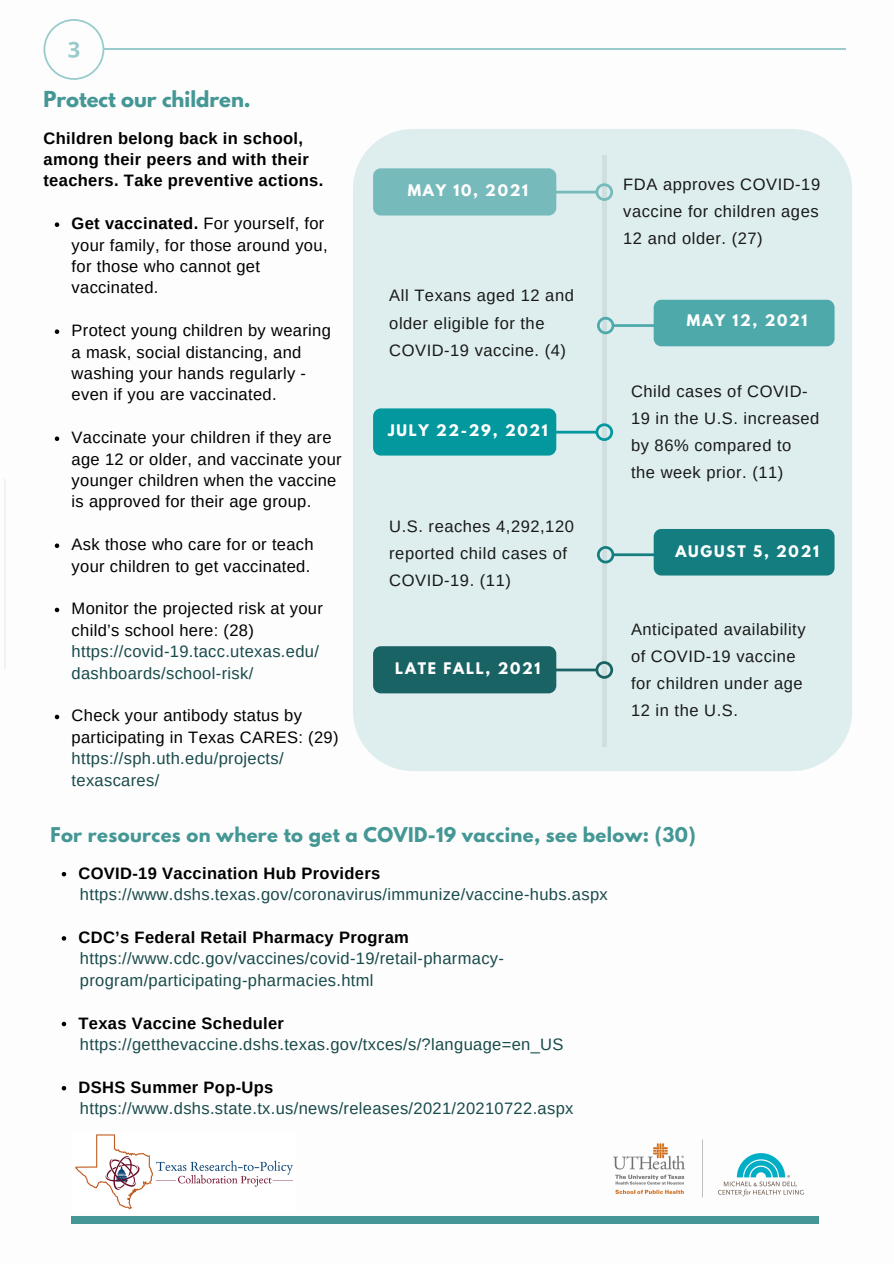
<style>
.page{position:relative;width:894px;height:1264px;background:#fff}
.page>*{position:absolute;margin:0;border:0;box-sizing:border-box;transform-origin:0 0}
.t1{font:700 19.5px "League Spartan";color:#449795}
.t2{font:700 18px "League Spartan";letter-spacing:.02em;color:#449795}
.t3{font:16.5px/21.5px "Arimo";letter-spacing:.02em;color:#000}
.t4{font:16.5px/21.5px "Arimo";letter-spacing:.02em;color:#194a4b}
.t5{font:16.5px/27px "Arimo";letter-spacing:.03em;color:#191919}
.t6{font:700 16.5px/21.5px "Arimo";letter-spacing:.02em;color:#000}
.t7{font:700 14.1px "League Spartan";letter-spacing:.12em;color:#fff}
.s1{font-weight:700}
.s2{color:#000}
.s3{color:#194a4b}
</style>
<div class="page">
<hr style="left:103px;top:48px;width:742px;height:1px;background:#9acbcc">
<svg style="left:43px;top:19px;width:61px;height:61px"></svg>
<svg style="left:55px;top:222px;width:4px;height:5px"></svg>
<svg style="left:55px;top:329px;width:4px;height:5px"></svg>
<svg style="left:55px;top:436px;width:4px;height:5px"></svg>
<svg style="left:55px;top:543px;width:4px;height:5px"></svg>
<svg style="left:55px;top:607px;width:4px;height:5px"></svg>
<svg style="left:55px;top:714px;width:4px;height:5px"></svg>
<svg style="left:62px;top:872px;width:4px;height:4px"></svg>
<svg style="left:62px;top:936px;width:4px;height:4px"></svg>
<svg style="left:62px;top:1021px;width:4px;height:5px"></svg>
<svg style="left:62px;top:1086px;width:4px;height:4px"></svg>
<hr style="left:4px;top:479px;width:1px;height:189px;background:#191919">
<div style="left:71px;top:1216px;width:747px;height:7px;background:#449795"></div>
<img style="left:613px;top:1139px;width:191px;height:59px">
<img style="left:75px;top:1134px;width:219px;height:76px">
<div style="left:353px;top:129px;width:498px;height:642px;background:#deeeee;border-radius:60px"></div>
<div style="left:602px;top:155px;width:5px;height:591px;background:#cfdede"></div>
<svg style="left:597px;top:317px;width:56px;height:17px"></svg>
<div style="left:653px;top:300px;width:181px;height:46px;background:#4ea9ab;border-radius:8px"></div>
<svg style="left:556px;top:661px;width:57px;height:17px"></svg>
<div style="left:373px;top:646px;width:183px;height:47px;background:#196365;border-radius:8px"></div>
<svg style="left:556px;top:183px;width:57px;height:18px"></svg>
<div style="left:373px;top:168px;width:183px;height:47px;background:#76babb;border-radius:8px"></div>
<svg style="left:556px;top:423px;width:57px;height:18px"></svg>
<div style="left:373px;top:408px;width:183px;height:47px;background:#03989e;border-radius:8px"></div>
<svg style="left:597px;top:546px;width:56px;height:17px"></svg>
<div style="left:653px;top:529px;width:181px;height:46px;background:#147d7f;border-radius:8px"></div>
<p class="t1" style="left:43px;top:89px;width:209px">Protect our children.</p>
<p class="t6" style="left:43px;top:127px;width:281px">Children belong back in school, among their peers and with their teachers. Take preventive actions.</p>
<p class="t3" style="left:72px;top:213px;width:257px"><span class="s1">Get vaccinated.</span> For yourself, for your family, for those around you, for those who cannot get vaccinated.</p>
<p class="t3" style="left:72px;top:320px;width:261px">Protect young children by wearing a mask, social distancing, and washing your hands regularly - even if you are vaccinated.</p>
<p class="t3" style="left:72px;top:427px;width:271px">Vaccinate your children if they are age 12 or older, and vaccinate your younger children when the vaccine is approved for their age group.</p>
<p class="t3" style="left:72px;top:534px;width:243px">Ask those who care for or teach your children to get vaccinated.</p>
<p class="t4" style="left:72px;top:598px;width:253px"><span class="s2">Monitor the projected risk at your child’s school here: (28) </span>https://covid-19.tacc.utexas.edu/ dashboards/school-risk/</p>
<p class="t3" style="left:72px;top:705px;width:268px">Check your antibody status by participating in Texas CARES: (29) <span class="s3">https://sph.uth.edu/projects/ texascares/</span></p>
<p class="t7" style="left:407px;top:183px;width:122px">MAY 10, 2021</p>
<p class="t5" style="left:623px;top:171px;width:198px;text-align:justify">FDA approves COVID-19 vaccine for children ages 12 and older. (27)</p>
<p class="t5" style="left:389px;top:282px;width:186px">All Texans aged 12 and older eligible for the<br>COVID-19 vaccine. (4)</p>
<p class="t7" style="left:388px;top:423px;width:161px">JULY 22-29, 2021</p>
<p class="t5" style="left:389px;top:513px;width:186px">U.S. reaches 4,292,120 reported child cases of<br>COVID-19. (11)</p>
<p class="t7" style="left:395px;top:661px;width:147px">LATE FALL, 2021</p>
<p class="t7" style="left:686px;top:314px;width:122px">MAY 12, 2021</p>
<p class="t5" style="left:630px;top:378px;width:190px">Child cases of COVID-<br>19 in the U.S. increased by 86% compared to the week prior. (11)</p>
<p class="t7" style="left:675px;top:544px;width:145px">AUGUST 5, 2021</p>
<p class="t5" style="left:630px;top:615px;width:176px">Anticipated availability of COVID-19 vaccine for children under age<br>12 in the U.S.</p>
<p class="t2" style="left:50px;top:825px;width:646px">For resources on where to get a COVID-19 vaccine, see below: (30)</p>
<p class="t6" style="left:78px;top:862px;width:303px">COVID-19 Vaccination Hub Providers</p>
<p class="t4" style="left:80px;top:883px;width:529px">https://www.dshs.texas.gov/coronavirus/immunize/vaccine-hubs.aspx</p>
<p class="t6" style="left:78px;top:926px;width:332px">CDC’s Federal Retail Pharmacy Program</p>
<p class="t4" style="left:80px;top:947px;width:425px">https://www.cdc.gov/vaccines/covid-19/retail-pharmacy-</p>
<p class="t4" style="left:80px;top:969px;width:295px">program/participating-pharmacies.html</p>
<p class="t6" style="left:78px;top:1012px;width:207px">Texas Vaccine Scheduler</p>
<p class="t4" style="left:80px;top:1033px;width:485px">https://getthevaccine.dshs.texas.gov/txces/s/?language=en_US</p>
<p class="t6" style="left:78px;top:1076px;width:196px">DSHS Summer Pop-Ups</p>
<p class="t4" style="left:80px;top:1097px;width:495px">https://www.dshs.state.tx.us/news/releases/2021/20210722.aspx</p>
</div>
